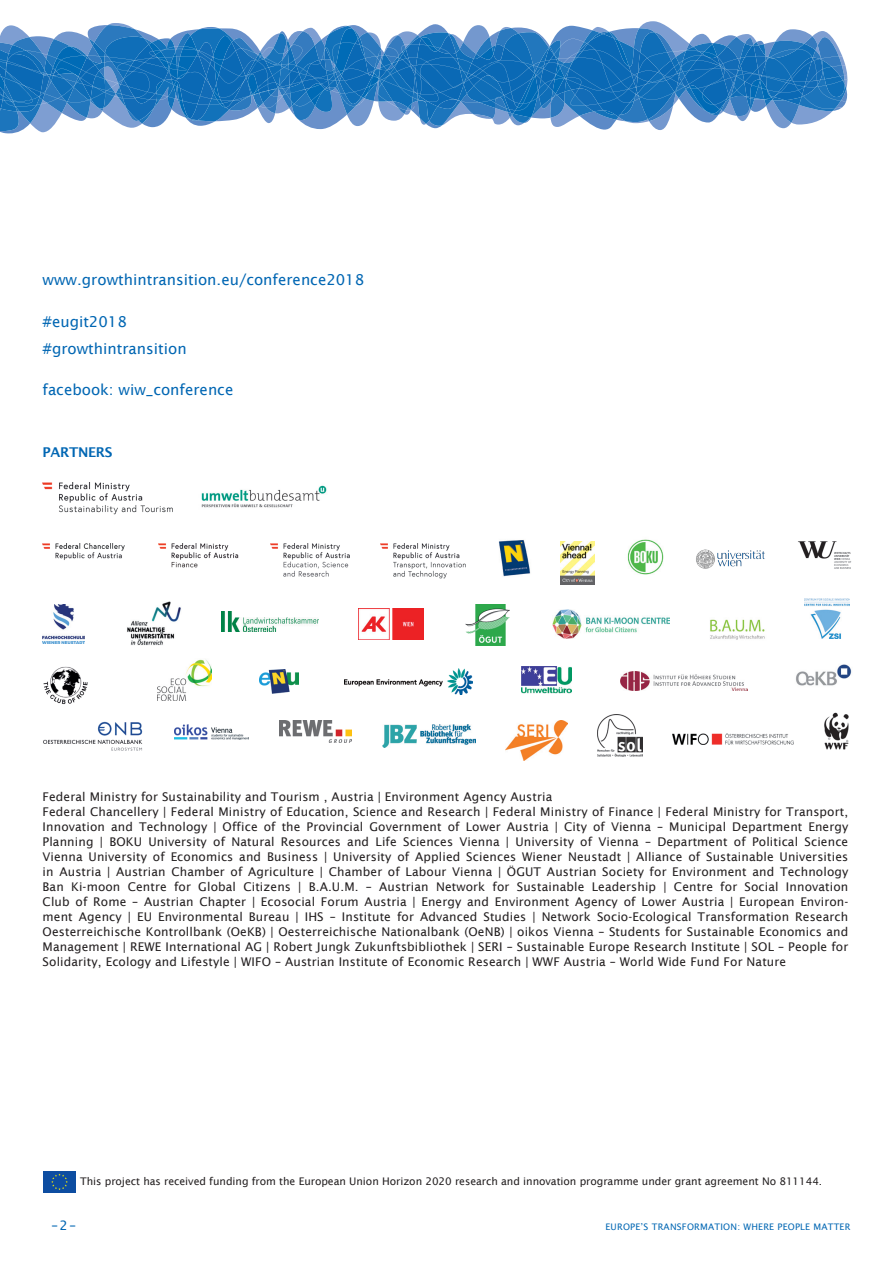
<style>
.page{position:relative;width:893px;height:1263px;background:#fff}
.page>*{position:absolute;margin:0;border:0;box-sizing:border-box;transform-origin:0 0}
.t1{font:15px/27px "Lucida Sans";color:#0166b3}
.t2{font:600 13.5px "Lucida Sans";letter-spacing:-.025em;color:#0166b3}
.t3{font:13.05px "Lucida Sans";color:#0166b3}
.t4{font:12px/15px "Lucida Sans";letter-spacing:.01em;color:#231f20}
.t5{font:10.5px "Lucida Sans";letter-spacing:-.005em;color:#231f20}
.t6{font:9px "Lucida Sans";letter-spacing:.025em;color:#0166b3}
</style>
<div class="page">
<svg style="left:0;top:21px;width:833px;height:111px"></svg>
<svg style="left:0;top:39px;width:836px;height:4px;background:#508cc7"></svg>
<svg style="left:0;top:43px;width:848px;height:67px;background:#2277bc"></svg>
<img style="left:382px;top:725px;width:93px;height:23px">
<img style="left:798px;top:541px;width:54px;height:28px">
<img style="left:381px;top:544px;width:85px;height:35px">
<img style="left:159px;top:544px;width:80px;height:24px">
<img style="left:43px;top:721px;width:100px;height:29px">
<img style="left:506px;top:721px;width:62px;height:39px">
<img style="left:157px;top:659px;width:55px;height:41px">
<img style="left:280px;top:721px;width:71px;height:21px">
<img style="left:201px;top:485px;width:126px;height:23px">
<img style="left:710px;top:619px;width:55px;height:21px">
<img style="left:521px;top:667px;width:50px;height:27px">
<img style="left:598px;top:714px;width:44px;height:42px">
<img style="left:43px;top:482px;width:130px;height:33px">
<img style="left:499px;top:540px;width:32px;height:37px">
<img style="left:43px;top:544px;width:82px;height:16px">
<img style="left:621px;top:671px;width:127px;height:20px">
<img style="left:673px;top:733px;width:120px;height:12px">
<img style="left:43px;top:666px;width:45px;height:39px">
<img style="left:466px;top:605px;width:44px;height:41px">
<img style="left:627px;top:539px;width:37px;height:36px">
<img style="left:222px;top:611px;width:96px;height:20px">
<img style="left:345px;top:669px;width:128px;height:25px">
<img style="left:561px;top:542px;width:33px;height:42px">
<img style="left:127px;top:601px;width:54px;height:44px">
<img style="left:796px;top:664px;width:56px;height:22px">
<img style="left:696px;top:549px;width:69px;height:20px">
<img style="left:804px;top:599px;width:46px;height:39px">
<img style="left:270px;top:544px;width:80px;height:33px">
<img style="left:358px;top:608px;width:65px;height:32px">
<img style="left:824px;top:712px;width:25px;height:38px">
<img style="left:43px;top:605px;width:42px;height:39px">
<img style="left:174px;top:724px;width:75px;height:16px">
<img style="left:259px;top:670px;width:39px;height:24px">
<img style="left:553px;top:610px;width:116px;height:28px">
<div style="left:43px;top:1171px;width:33px;height:22px;background:#0d4da1"></div>
<svg style="left:51px;top:1173px;width:17px;height:17px"></svg>
<p class="t1" style="left:43px;top:266px;width:323px">www.growthintransition.eu/conference2018</p>
<p class="t1" style="left:43px;top:308px;width:146px">#eugit2018 #growthintransition</p>
<p class="t1" style="left:43px;top:376px;width:192px">facebook: wiw_conference</p>
<p class="t2" style="left:43px;top:444px;width:71px">PARTNERS</p>
<p class="t4" style="left:43px;top:789px;width:807px">Federal M inistry for Sustainability and Tourism , Austria | Environment Agency Austria<br>Federal Chancellery | Federal M inistry of Education, Science and Research | Federal M inistry of Finance | Federal M inistry for Transport, Innovation and Technology | Office of the Provincial Government of Lower Austria | City of Vienna – M unicipal Department Energy Planning | BOKU U niversity of Natural Resources and Life Sciences Vienna | U niversity of Vienna – Department of Political Science Vienna U niversity of Economics and Business | U niversity of Applied Sciences Wiener Neustadt | Alliance of Sustainable U niversities in Austria | Austrian Chamber of Agriculture | Chamber of Labour Vienna | ÖGUT Austrian Society for Environment and Technology Ban Ki-moon Centre for Global Citizens | B.A.U .M . – Austrian Network for Sustainable Leadership | Centre for Social Innovation Club of Rome – Austrian Chapter | Ecosocial Forum Austria | Energy and Environment Agency of Lower Austria | European Environ&shy;ment Agency | EU Environmental Bureau | IHS – Institute for Advanced Studies | Network Socio-Ecological Transformation Research Oesterreichische Kontrollbank (OeKB) | Oesterreichische Nationalbank (OeNB) | oikos Vienna – Students for Sustainable Economics and Management | REWE International AG | Robert Jungk Zukunftsbibliothek | SERI – Sustainable Europe Research Institute | SOL – People for Solidarity, Ecology and Lifestyle | WIFO – Austrian Institute of Economic Research | WWF Austria – World Wide Fund For Nature</p>
<p class="t5" style="left:80px;top:1175px;width:743px">This project has received funding from the European U nion Horizon 2020 research and innovation programme under grant agreement No 811144.</p>
<p class="t3" style="left:51px;top:1218px;width:26px">–2–</p>
<p class="t6" style="left:605px;top:1222px;width:60px">Europe’s Transfor</p>
<p class="t6" style="left:700px;top:1222px;width:15px">mation</p>
<p class="t6" style="left:737px;top:1222px;width:21px">: Where</p>
<p class="t6" style="left:777px;top:1222px;width:43px">people Matter</p>
</div>
